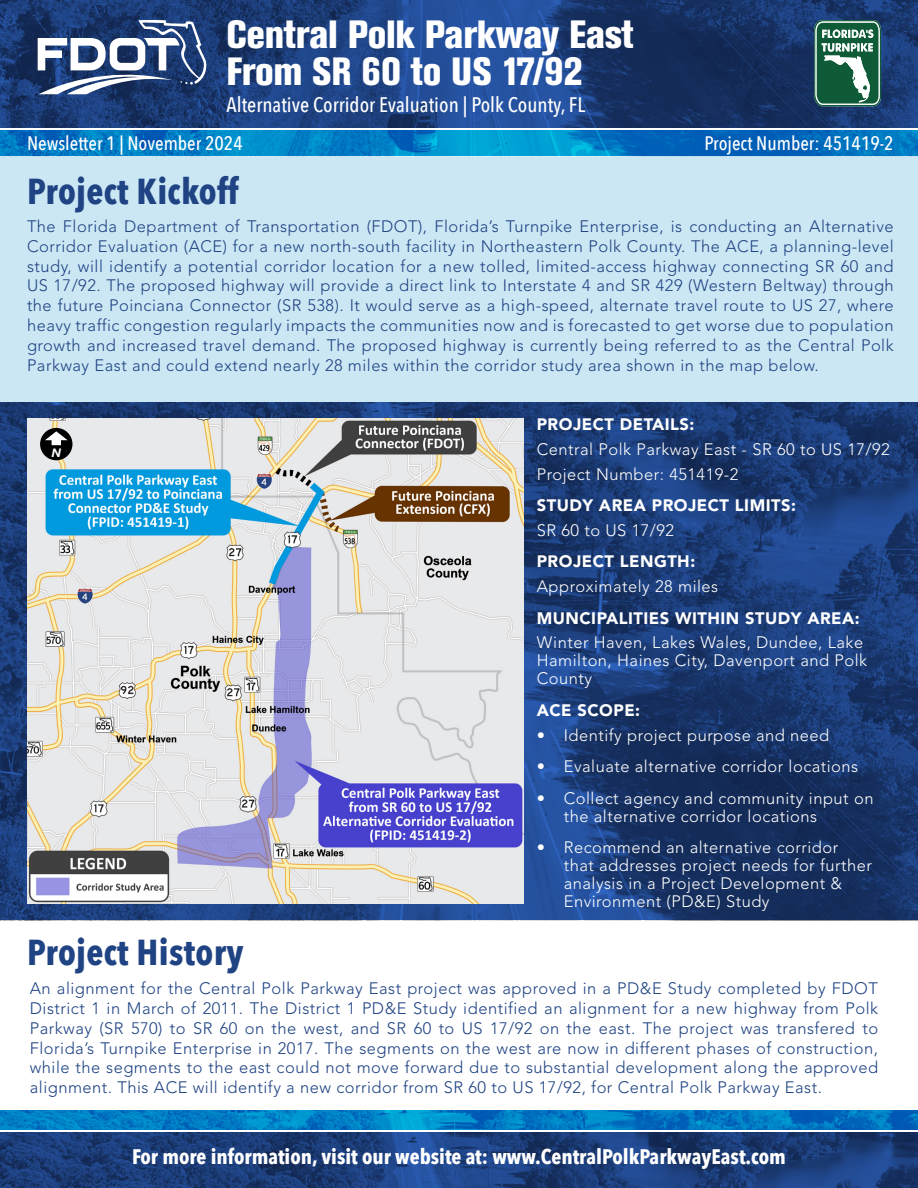
<style>
.page{position:relative;width:918px;height:1188px;background:#fff}
.page>*{position:absolute;margin:0;border:0;box-sizing:border-box;transform-origin:0 0}
.t1{font:800 condensed 39px "Akzidenz Grotesk BE";letter-spacing:-.01em;color:#fff}
.t2{font:700 36px "Avenir Next Condensed";letter-spacing:.01em;color:#1f4383}
.t3{font:700 21px "Avenir Next Condensed";color:#fff}
.t4{font:500 21px "Avenir Next Condensed";color:#fff}
.t5{font:500 19.5px "Avenir Next Condensed";color:#fff}
.t6{font:300 16.5px/19.8px "Avenir LT Std";letter-spacing:.03em;color:#1f4383;text-align:justify}
.t7{font:300 16.5px/18px "Avenir LT Std";letter-spacing:.03em;color:#fff}
.t8{font:900 16.5px "Avenir LT Std";letter-spacing:.03em;color:#fff}
.t9{font:italic 700 12px "Segoe UI";color:#fff}
</style>
<div class="page">
<div style="left:0;top:156px;width:918px;height:272px;background:#cce7f4"></div>
<img style="left:0;top:0;width:918px;height:156px">
<img style="left:0;top:1111px;width:918px;height:77px">
<svg style="left:38px;top:20px;width:168px;height:74px"></svg>
<svg style="left:814px;top:20px;width:67px;height:86px"></svg>
<img style="left:0;top:403px;width:918px;height:517px">
<img style="left:27px;top:419px;width:497px;height:484px">
<div style="left:40px;top:428px;width:32px;height:32px;background:#000;border-radius:50%"></div>
<svg style="left:45px;top:431px;width:23px;height:14px"></svg>
<p class="t1" style="left:227px;top:12px;width:409px">Central Polk Parkway East</p>
<p class="t1" style="left:227px;top:49px;width:358px">From SR 60 to US 17/92</p>
<p class="t4" style="left:227px;top:92px;width:360px">Alternative Corridor Evaluation | Polk County, FL</p>
<p class="t5" style="left:27px;top:131px;width:217px">Newsletter 1 | November 2024</p>
<p class="t5" style="left:704px;top:132px;width:191px">Project Number: 451419-2</p>
<p class="t2" style="left:27px;top:170px;width:213px">Project Kickoff</p>
<p class="t6" style="left:27px;top:216px;width:868px">The Florida Department of Transportation (FDOT), Florida’s Turnpike Enterprise, is conducting an Alternative Corridor Evaluation (ACE) for a new north-south facility in Northeastern Polk County. The ACE, a planning-level study, will identify a potential corridor location for a new tolled, limited-access highway connecting SR 60 and US 17/92. The proposed highway will provide a direct link to Interstate 4 and SR 429 (Western Beltway) through the future Poinciana Connector (SR 538). It would serve as a high-speed, alternate travel route to US 27, where heavy traffic congestion regularly impacts the communities now and is forecasted to get worse due to population growth and increased travel demand. The proposed highway is currently being referred to as the Central Polk Parkway East and could extend nearly 28 miles within the corridor study area shown in the map below.</p>
<p class="t9" style="left:51px;top:442px;width:11px">N</p>
<p class="t8" style="left:537px;top:414px;width:159px">PROJECT DETAILS:</p>
<p class="t7" style="left:537px;top:440px;width:354px">Central Polk Parkway East - SR 60 to US 17/92</p>
<p class="t7" style="left:537px;top:465px;width:203px">Project Number: 451419-2</p>
<p class="t8" style="left:537px;top:495px;width:261px">STUDY AREA PROJECT LIMITS:</p>
<p class="t7" style="left:537px;top:521px;width:139px">SR 60 to US 17/92</p>
<p class="t8" style="left:537px;top:552px;width:160px">PROJECT LENGTH:</p>
<p class="t7" style="left:537px;top:578px;width:183px">Approximately 28 miles</p>
<p class="t8" style="left:537px;top:608px;width:325px">MUNCIPALITIES WITHIN STUDY AREA:</p>
<p class="t7" style="left:537px;top:634px;width:332px">Winter Haven, Lakes Wales, Dundee, Lake<br>Hamilton, Haines City, Davenport and Polk<br>County</p>
<p class="t8" style="left:537px;top:700px;width:105px">ACE SCOPE:</p>
<p class="t7" style="left:537px;top:726px;width:294px">• Identify project purpose and need</p>
<p class="t7" style="left:537px;top:758px;width:323px">• Evaluate alternative corridor locations</p>
<p class="t7" style="left:564px;top:789px;width:311px;text-indent:-27px">• Collect agency and community input on the alternative corridor locations</p>
<p class="t7" style="left:564px;top:839px;width:310px;text-indent:-27px">• Recommend an alternative corridor that addresses project needs for further analysis in a Project Development &amp; Environment (PD&amp;E) Study</p>
<p class="t2" style="left:27px;top:930px;width:218px">Project History</p>
<p class="t6" style="left:30px;top:979px;width:850px">An alignment for the Central Polk Parkway East project was approved in a PD&amp;E Study completed by FDOT District 1 in March of 2011. The District 1 PD&amp;E Study identified an alignment for a new highway from Polk Parkway (SR 570) to SR 60 on the west, and SR 60 to US 17/92 on the east. The project was transfered to Florida’s Turnpike Enterprise in 2017. The segments on the west are now in different phases of construction, while the segments to the east could not move forward due to substantial development along the approved alignment. This ACE will identify a new corridor from SR 60 to US 17/92, for Central Polk Parkway East.</p>
<p class="t3" style="left:132px;top:1143px;width:655px">For more information, visit our website at: www.CentralPolkParkwayEast.com</p>
</div>
